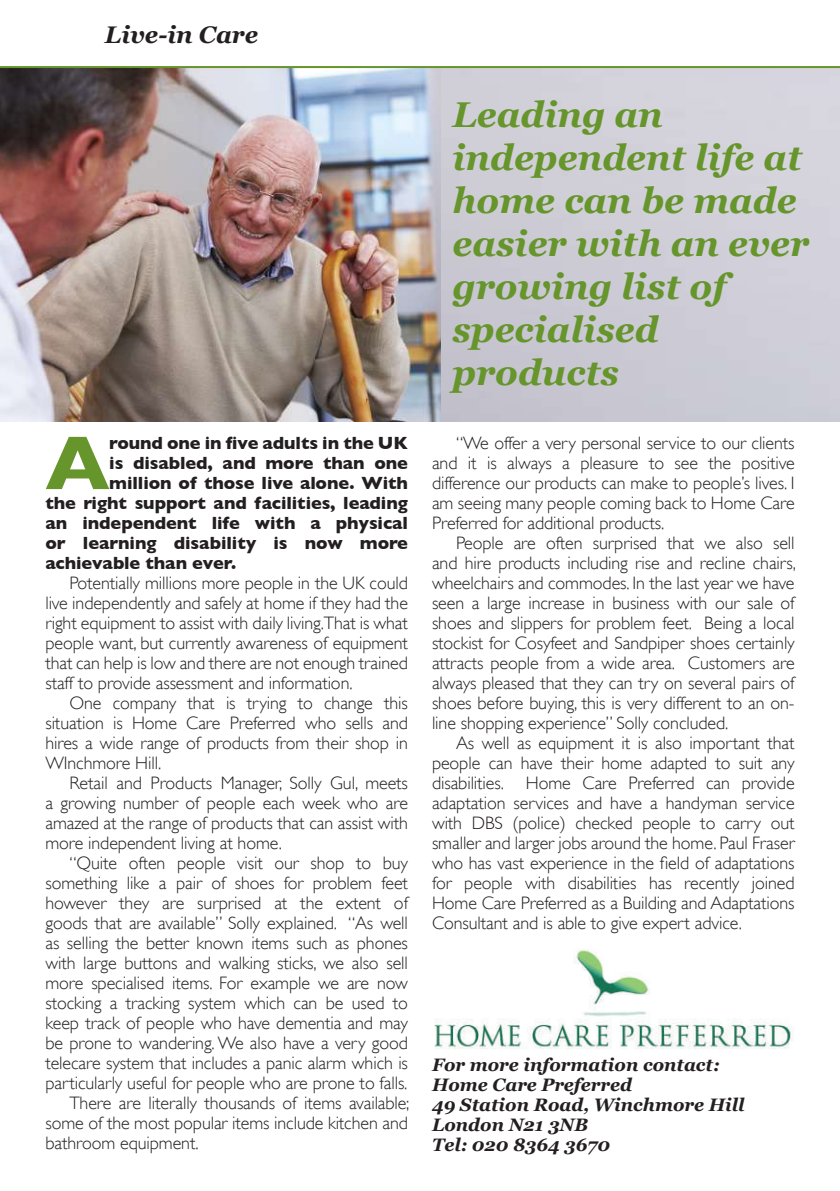
<style>
.page{position:relative;width:840px;height:1191px;background:#fff}
.page>*{position:absolute;margin:0;border:0;box-sizing:border-box;transform-origin:0 0}
.t1{font:700 77.2px "Gill Sans";color:#66952c}
.t2{font:italic 700 35.8px/43px "Georgia";color:#66952c}
.t3{font:italic 700 24px "Georgia";color:#231f20}
.t4{font:300 18px/20px "Gill Sans";letter-spacing:-.005em;color:#231f20;text-align:justify}
.t5{font:700 18px "Gill Sans";letter-spacing:-.005em;color:#231f20}
.t6{font:italic 700 18px/20px "Georgia";color:#231f20}
</style>
<div class="page">
<img style="left:0;top:68px;width:441px;height:354px">
<hr style="left:0;top:66px;width:839px;height:2px;background:#66952c">
<img style="left:434px;top:950px;width:359px;height:99px">
<h3 class="t3" style="left:105px;top:19px;width:155px">Live-in Care</h3>
<h1 class="t1" style="left:45px;top:418px;width:66px">A</h1>
<p class="t5" style="left:109px;top:432px;width:300px">round one in five adults in the UK</p>
<p class="t5" style="left:109px;top:452px;width:300px">is disabled, and more than one</p>
<p class="t5" style="left:109px;top:472px;width:300px">million of those live alone. With</p>
<p class="t5" style="left:45px;top:492px;width:364px">the right support and facilities, leading</p>
<p class="t5" style="left:45px;top:512px;width:364px">an independent life with a physical</p>
<p class="t5" style="left:45px;top:532px;width:364px">or learning disability is now more</p>
<p class="t5" style="left:45px;top:552px;width:192px">achievable than ever.</p>
<p class="t4" style="left:45px;top:573px;width:364px;text-indent:24px">Potentially millions more people in the UK could live independently and safely at home if they had the right equipment to assist with daily living.That is what people want, but currently awareness of equipment that can help is low and there are not enough trained staff to provide assessment and information.</p>
<p class="t4" style="left:45px;top:693px;width:364px;text-indent:24px">One company that is trying to change this situation is Home Care Preferred who sells and hires a wide range of products from their shop in WInchmore Hill.</p>
<p class="t4" style="left:45px;top:773px;width:364px;text-indent:24px">Retail and Products Manager, Solly Gul, meets a growing number of people each week who are amazed at the range of products that can assist with more independent living at home.</p>
<p class="t4" style="left:69px;top:853px;width:340px">“Quite often people visit our shop to buy</p>
<p class="t4" style="left:45px;top:873px;width:364px">something like a pair of shoes for problem feet</p>
<p class="t4" style="left:45px;top:893px;width:364px">however they are surprised at the extent of</p>
<p class="t4" style="left:45px;top:913px;width:364px">goods that are available” Solly explained. “As well</p>
<p class="t4" style="left:45px;top:933px;width:364px">as selling the better known items such as phones</p>
<p class="t4" style="left:45px;top:953px;width:364px">with large buttons and walking sticks, we also sell</p>
<p class="t4" style="left:45px;top:973px;width:364px">more specialised items. For example we are now</p>
<p class="t4" style="left:45px;top:993px;width:364px">stocking a tracking system which can be used to</p>
<p class="t4" style="left:45px;top:1013px;width:364px">keep track of people who have dementia and may</p>
<p class="t4" style="left:45px;top:1033px;width:364px">be prone to wandering. We also have a very good</p>
<p class="t4" style="left:45px;top:1053px;width:364px">telecare system that includes a panic alarm which is</p>
<p class="t4" style="left:45px;top:1073px;width:363px">particularly useful for people who are prone to falls.</p>
<p class="t4" style="left:69px;top:1093px;width:341px">There are literally thousands of items available;</p>
<p class="t4" style="left:45px;top:1113px;width:364px">some of the most popular items include kitchen and</p>
<p class="t4" style="left:45px;top:1133px;width:155px">bathroom equipment.</p>
<h2 class="t2" style="left:452px;top:93px;width:358px">Leading an independent life at home can be made easier with an ever growing list of specialised products</h2>
<p class="t4" style="left:432px;top:433px;width:364px;text-indent:24px">“We offer a very personal service to our clients and it is always a pleasure to see the positive difference our products can make to people’s lives. I am seeing many people coming back to Home Care Preferred for additional products.</p>
<p class="t4" style="left:432px;top:533px;width:365px;text-indent:24px">People are often surprised that we also sell and hire products including rise and recline chairs, wheelchairs and commodes. In the last year we have seen a large increase in business with our sale of shoes and slippers for problem feet. Being a local stockist for Cosyfeet and Sandpiper shoes certainly attracts people from a wide area. Customers are always pleased that they can try on several pairs of shoes before buying, this is very different to an on&shy;line shopping experience” Solly concluded.</p>
<p class="t4" style="left:432px;top:733px;width:364px;text-indent:24px">As well as equipment it is also important that people can have their home adapted to suit any disabilities. Home Care Preferred can provide adaptation services and have a handyman service with DBS (police) checked people to carry out smaller and larger jobs around the home. Paul Fraser who has vast experience in the field of adaptations for people with disabilities has recently joined Home Care Preferred as a Building and Adaptations Consultant and is able to give expert advice.</p>
<p class="t6" style="left:432px;top:1054px;width:314px">For more information contact:<br>Home Care Preferred<br>49 Station Road, Winchmore Hill<br>London N21 3NB<br>Tel: 020 8364 3670</p>
</div>
